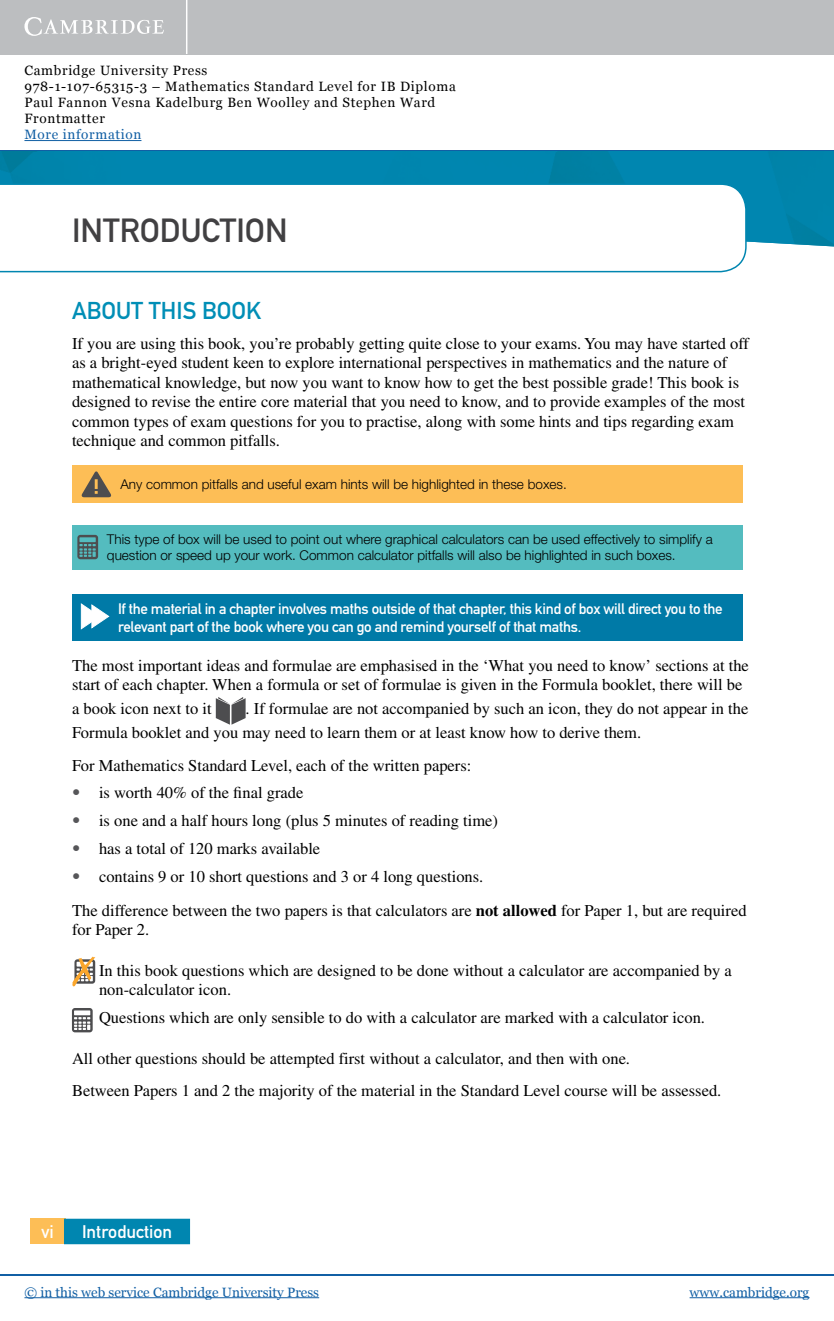
<style>
.page{position:relative;width:834px;height:1321px;background:#fff}
.page>*{position:absolute;margin:0;border:0;box-sizing:border-box;transform-origin:0 0}
.t1{font:33px "DIN Mittelschrift Std";color:#414042}
.t2{font:24px "DIN Mittelschrift Std";color:#008eb6}
.t3{font:18px "DIN Mittelschrift Std";color:#fff}
.t4{font:16.5px/19.5px "Times LT Std";color:#000}
.t5{font:15px/18px "DIN Mittelschrift Std";letter-spacing:-.02em;color:#fff}
.t6{font:300 13.5px/16.5px "Helvetica Neue LT Std";color:#000}
.t7{font:13.5px/16px "Georgia";letter-spacing:.05em;color:#000}
.t8{font:13.5px "Georgia";color:#115fa4}
.t9{font:13.5px "Georgia";letter-spacing:.05em;color:#115fa4}
.s1{font-family:"DIN Engschrift Std";color:#565659}
.s2{font-weight:700}
</style>
<div class="page">
<div style="left:0;top:0;width:833px;height:54px;background:#bcbec0"></div>
<hr style="left:186px;top:0;width:1px;height:54px;background:#fff">
<svg style="left:24px;top:17px;width:140px;height:19px"></svg>
<hr style="left:24px;top:140px;width:117px;height:1px;background:#115fa4">
<hr style="left:0;top:150px;width:833px;height:1px;background:#115fa4">
<hr style="left:0;top:1274px;width:833px;height:1px;background:#115fa4">
<hr style="left:24px;top:1297px;width:295px;height:1px;background:#115fa4">
<hr style="left:689px;top:1297px;width:120px;height:1px;background:#115fa4">
<img style="left:0;top:153px;width:833px;height:46px">
<img style="left:747px;top:199px;width:86px;height:47px">
<svg style="left:0;top:183px;width:747px;height:90px"></svg>
<img style="left:0;top:152px;width:833px;height:1px">
<svg style="left:0;top:151px;width:833px;height:1px"></svg>
<div style="left:72px;top:466px;width:670px;height:37px;background:#fdbe56"></div>
<svg style="left:81px;top:471px;width:31px;height:26px"></svg>
<div style="left:72px;top:525px;width:670px;height:44px;background:#54bcbf"></div>
<svg style="left:77px;top:535px;width:21px;height:24px"></svg>
<div style="left:72px;top:594px;width:670px;height:47px;background:#007aa7"></div>
<svg style="left:80px;top:603px;width:30px;height:27px"></svg>
<svg style="left:216px;top:697px;width:29px;height:28px"></svg>
<svg style="left:72px;top:956px;width:23px;height:30px"></svg>
<svg style="left:72px;top:1008px;width:21px;height:24px"></svg>
<div style="left:30px;top:1219px;width:35px;height:25px;background:#fdbe56"></div>
<div style="left:64px;top:1219px;width:126px;height:25px;background:#0086b0"></div>
<p class="t7" style="left:24px;top:62px;width:433px">Cambridge University Press<br>978-1-107-65315-3 – Mathematics Standard Level for IB Diploma Paul Fannon Vesna Kadelburg Ben Woolley and Stephen Ward Frontmatter</p>
<p class="t9" style="left:24px;top:126px;width:118px">More information</p>
<h1 class="t1" style="left:72px;top:211px;width:217px">INTRODUCTION</h1>
<h2 class="t2" style="left:72px;top:296px;width:191px">ABOUT THIS BOOK</h2>
<p class="t4" style="left:72px;top:333px;width:678px">If you are using this book, you’re probably getting quite close to your exams. You may have started off as a bright-eyed student keen to explore international perspectives in mathematics and the nature of mathematical knowledge, but now you want to know how to get the best possible grade! This book is designed to revise the entire core material that you need to know, and to provide examples of the most common types of exam questions for you to practise, along with some hints and tips regarding exam technique and common pitfalls.</p>
<p class="t6" style="left:120px;top:475px;width:448px">Any common pitfalls and useful exam hints will be highlighted in these boxes.</p>
<p class="t6" style="left:107px;top:530px;width:607px">This type of box will be used to point out where graphical calculators can be used effectively to simplify a question or speed up your work. Common calculator pitfalls will also be highlighted in such boxes.</p>
<p class="t5" style="left:118px;top:600px;width:606px">If the material in a chapter involves maths outside of that chapter, this kind of box will direct you to the relevant part of the book where you can go and remind yourself of that maths.</p>
<p class="t4" style="left:72px;top:655px;width:678px">The most important ideas and formulae are emphasised in the ‘What you need to know’ sections at the start of each chapter. When a formula or set of formulae is given in the Formula booklet, there will be</p>
<p class="t4" style="left:72px;top:699px;width:141px">a book icon next to it</p>
<p class="t4" style="left:72px;top:696px;width:677px;line-height:24px;text-indent:173px">. If formulae are not accompanied by such an icon, they do not appear in the<br>Formula booklet and you may need to learn them or at least know how to derive them.</p>
<p class="t4" style="left:72px;top:755px;width:401px">For Mathematics Standard Level, each of the written papers:</p>
<p class="t4" style="left:72px;top:782px;width:233px"><span class="s1">•</span> is worth 40% of the final grade</p>
<p class="t4" style="left:72px;top:810px;width:427px"><span class="s1">•</span> is one and a half hours long (plus 5 minutes of reading time)</p>
<p class="t4" style="left:72px;top:838px;width:250px"><span class="s1">•</span> has a total of 120 marks available</p>
<p class="t4" style="left:72px;top:859px;width:676px;line-height:33.8px"><span class="s1">•</span> contains 9 or 10 short questions and 3 or 4 long questions.<br>The difference between the two papers is that calculators are <span class="s2">not allowed</span> for Paper 1, but are required</p>
<p class="t4" style="left:72px;top:920px;width:79px">for Paper 2.</p>
<p class="t4" style="left:99px;top:960px;width:634px">In this book questions which are designed to be done without a calculator are accompanied by a non-calculator icon.</p>
<p class="t4" style="left:99px;top:1008px;width:607px">Questions which are only sensible to do with a calculator are marked with a calculator icon.</p>
<p class="t4" style="left:72px;top:1041px;width:650px;line-height:32.7px">All other questions should be attempted first without a calculator, and then with one.<br>Between Papers 1 and 2 the majority of the material in the Standard Level course will be assessed.</p>
<p class="t3" style="left:42px;top:1221px;width:14px">vi</p>
<p class="t3" style="left:82px;top:1221px;width:91px">Introduction</p>
<p class="t8" style="left:24px;top:1284px;width:296px">© in this web service Cambridge University Press</p>
<p class="t8" style="left:689px;top:1284px;width:121px">www.cambridge.org</p>
</div>
